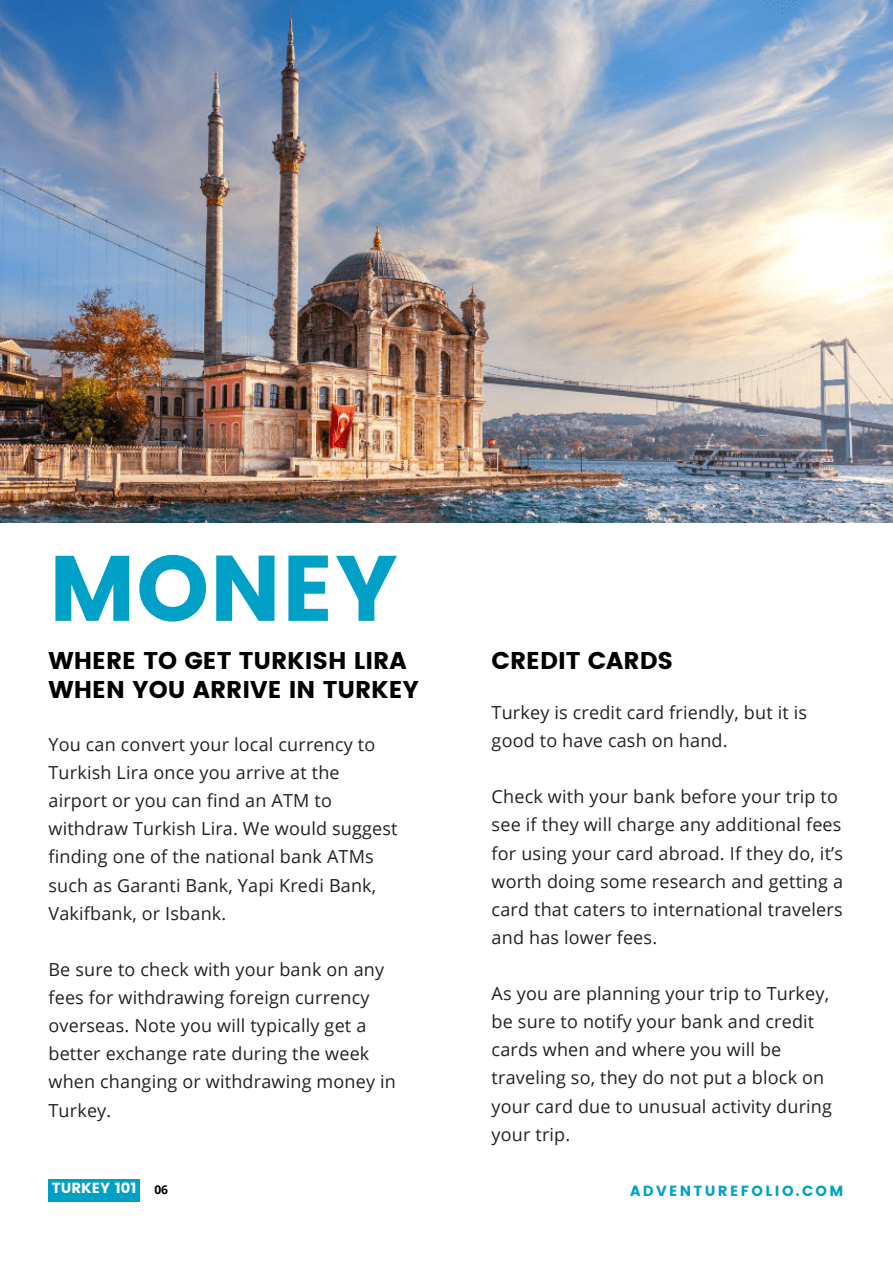
<style>
.page{position:relative;width:893px;height:1264px;background:#fff}
.page>*{position:absolute;margin:0;border:0;box-sizing:border-box;transform-origin:0 0}
.t1{font:92.7px "Poppins";color:#01a1c7}
.t2{font:24.15px/29.2px "Poppins";color:#000}
.t3{font:18px/28px "Open Sans";letter-spacing:.01em;color:#222}
.t4{font:14.7px "Poppins";letter-spacing:.16em;color:#01a1c7}
.t5{font:14.7px "Poppins";color:#fff}
.s1{font-family:"Open Sans";font-weight:700;font-size:12.15px;color:#000}
</style>
<div class="page">
<div style="left:48px;top:1179px;width:92px;height:22px;background:#01a1c7"></div>
<img style="left:0;top:0;width:892px;height:523px">
<h1 class="t1" style="left:48px;top:534px;width:351px">MONEY</h1>
<h2 class="t2" style="left:48px;top:646px;width:372px">WHERE TO GET TURKISH LIRA<br>WHEN YOU ARRIVE IN TURKEY</h2>
<h2 class="t2" style="left:491px;top:646px;width:183px">CREDIT CARDS</h2>
<p class="t3" style="left:48px;top:730px;width:350px">You can convert your local currency to Turkish Lira once you arrive at the airport or you can find an ATM to withdraw Turkish Lira. We would suggest finding one of the national bank ATMs such as Garanti Bank, Yapi Kredi Bank, Vakifbank, or Isbank.</p>
<p class="t3" style="left:48px;top:954px;width:349px">Be sure to check with your bank on any fees for withdrawing foreign currency overseas. Note you will typically get a better exchange rate during the week when changing or withdrawing money in<br>Turkey.</p>
<p class="t3" style="left:491px;top:698px;width:317px">Turkey is credit card friendly, but it is good to have cash on hand.</p>
<p class="t3" style="left:491px;top:782px;width:353px">Check with your bank before your trip to see if they will charge any additional fees for using your card abroad. If they do, it’s worth doing some research and getting a card that caters to international travelers and has lower fees.</p>
<p class="t3" style="left:491px;top:979px;width:342px">As you are planning your trip to Turkey, be sure to notify your bank and credit cards when and where you will be traveling so, they do not put a block on your card due to unusual activity during your trip.</p>
<p class="t5" style="left:52px;top:1179px;width:118px">TURKEY 101 <span class="s1">06</span></p>
<p class="t4" style="left:630px;top:1182px;width:215px">ADVENTUREFOLIO.COM</p>
</div>
